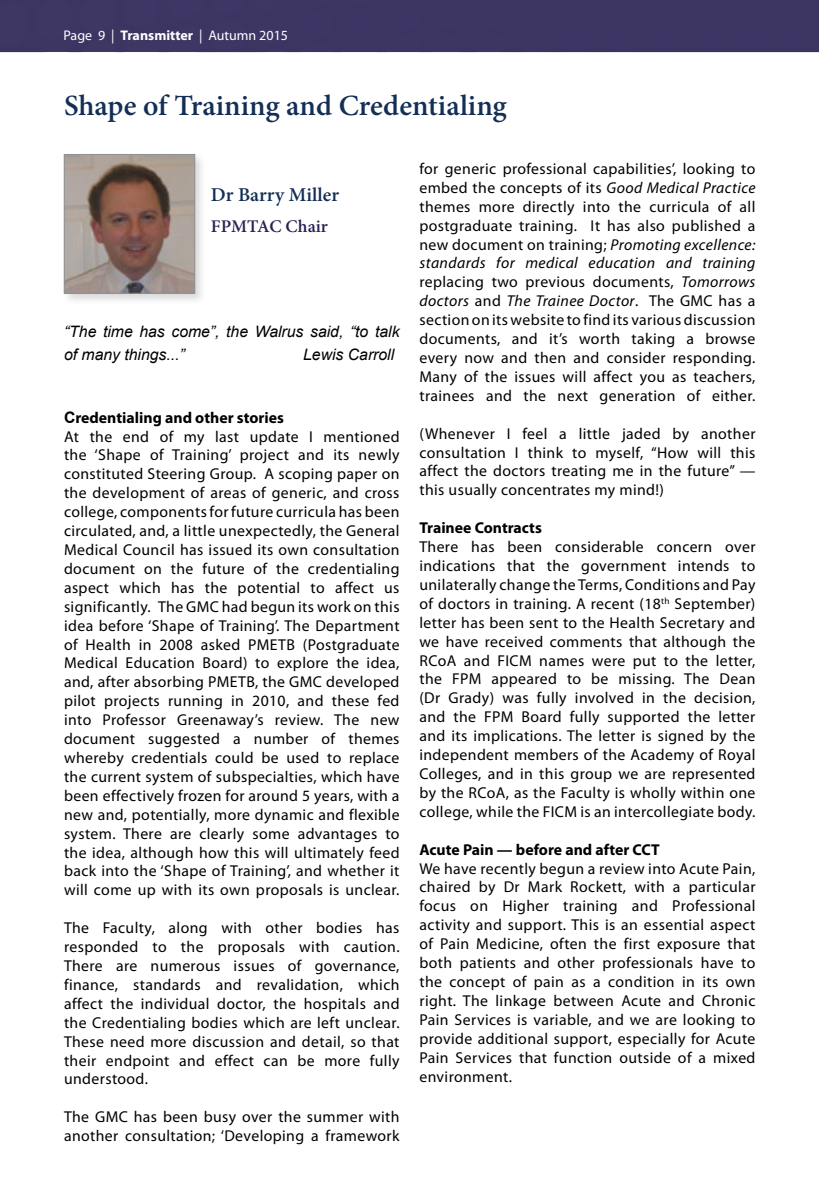
<style>
.page{position:relative;width:819px;height:1201px;background:#fff}
.page>*{position:absolute;margin:0;border:0;box-sizing:border-box;transform-origin:0 0}
.t1{font:700 28.88px "Adobe Hebrew";color:#132f55}
.t2{font:700 19.25px "Adobe Hebrew";letter-spacing:.005em;color:#132f55}
.t3{font:700 17.5px "Adobe Hebrew";color:#292154}
.t4{font:15.75px/18.9px "Myriad Pro";letter-spacing:.025em;color:#000;text-align:justify}
.t5{font:italic 15.75px/23.1px "Arial";color:#000}
.t6{font:700 15.75px "Myriad Pro";color:#000}
.t7{font:14px "Myriad Pro";color:#fff}
.s1{font-weight:700}
.s2{font-family:"Arial";font-weight:700}
.s3{font-style:italic}
</style>
<div class="page">
<div style="left:0;top:0;width:819px;height:52px;background:#3c3563"></div>
<div style="left:62px;top:152px;width:145px;height:154px;background:#000;opacity:.15"></div>
<img style="left:66px;top:156px;width:127px;height:135px">
<div style="left:64px;top:154px;width:131px;height:139px;border:1px solid #8f9194"></div>
<p class="t7" style="left:63px;top:27px;width:226px">Page 9 | <span class="s1">Transmitter</span> | Autumn 2015</p>
<h1 class="t1" style="left:64px;top:88px;width:444px">Shape of Training and Credentialing</h1>
<p class="t2" style="left:211px;top:183px;width:130px">Dr Barry Miller</p>
<p class="t3" style="left:211px;top:215px;width:118px">FPMTAC Chair</p>
<p class="t5" style="left:64px;top:320px;width:337px">“The time has come”, the Walrus said, “to talk of many things...”</p>
<p class="t5" style="left:303px;top:343px;width:93px">Lewis Carroll</p>
<p class="t4" style="left:64px;top:408px;width:337px;text-align:left"><span class="s2">C</span><span class="s1">redentialing and other stories<br></span>At the end of my last update I mentioned the ‘Shape of Training’ project and its newly constituted Steering Group. A scoping paper on the development of areas of generic, and cross college, components for future curricula has been circulated, and, a little unexpectedly, the General Medical Council has issued its own consultation document on the future of the credentialing aspect which has the potential to affect us significantly. The GMC had begun its work on this idea before ‘Shape of Training’. The Department of Health in 2008 asked PMETB (Postgraduate Medical Education Board) to explore the idea, and, after absorbing PMETB, the GMC developed pilot projects running in 2010, and these fed into Professor Greenaway’s review. The new document suggested a number of themes whereby credentials could be used to replace the current system of subspecialties, which have been effectively frozen for around 5 years, with a new and, potentially, more dynamic and flexible system. There are clearly some advantages to the idea, although how this will ultimately feed back into the ‘Shape of Training’, and whether it will come up with its own proposals is unclear.</p>
<p class="t4" style="left:64px;top:918px;width:337px">The Faculty, along with other bodies has responded to the proposals with caution.<br>There are numerous issues of governance, finance, standards and revalidation, which affect the individual doctor, the hospitals and the Credentialing bodies which are left unclear.<br>These need more discussion and detail, so that their endpoint and effect can be more fully understood.</p>
<p class="t4" style="left:64px;top:1107px;width:337px">The GMC has been busy over the summer with another consultation; ‘Developing a framework</p>
<p class="t4" style="left:419px;top:159px;width:337px">for generic professional capabilities’, looking to embed the concepts of its <span class="s3">Good Medical Practice </span>themes more directly into the curricula of all postgraduate training. It has also published a new document on training; <span class="s3">Promoting excellence: standards for medical education and training </span>replacing two previous documents, <span class="s3">Tomorrows doctors</span> and <span class="s3">The Trainee Doctor</span>. The GMC has a section on its website to find its various discussion documents, and it’s worth taking a browse every now and then and consider responding.<br>Many of the issues will affect you as teachers, trainees and the next generation of either.</p>
<p class="t4" style="left:419px;top:423px;width:337px">(Whenever I feel a little jaded by another consultation I think to myself, “How will this affect the doctors treating me in the future” — this usually concentrates my mind!)</p>
<p class="t6" style="left:419px;top:517px;width:124px">Trainee Contracts</p>
<p class="t4" style="left:419px;top:537px;width:337px">There has been considerable concern over indications that the government intends to unilaterally change the Terms, Conditions and Pay of doctors in training. A recent (18<sup>th</sup> September) letter has been sent to the Health Secretary and we have received comments that although the RCoA and FICM names were put to the letter, the FPM appeared to be missing. The Dean (Dr Grady) was fully involved in the decision, and the FPM Board fully supported the letter and its implications. The letter is signed by the independent members of the Academy of Royal Colleges, and in this group we are represented by the RCoA, as the Faculty is wholly within one college, while the FICM is an intercollegiate body.</p>
<p class="t6" style="left:419px;top:839px;width:242px">Acute Pain — before and after CCT</p>
<p class="t4" style="left:419px;top:858px;width:337px">We have recently begun a review into Acute Pain, chaired by Dr Mark Rockett, with a particular focus on Higher training and Professional activity and support. This is an essential aspect of Pain Medicine, often the first exposure that both patients and other professionals have to the concept of pain as a condition in its own right. The linkage between Acute and Chronic Pain Services is variable, and we are looking to provide additional support, especially for Acute Pain Services that function outside of a mixed environment.</p>
</div>
